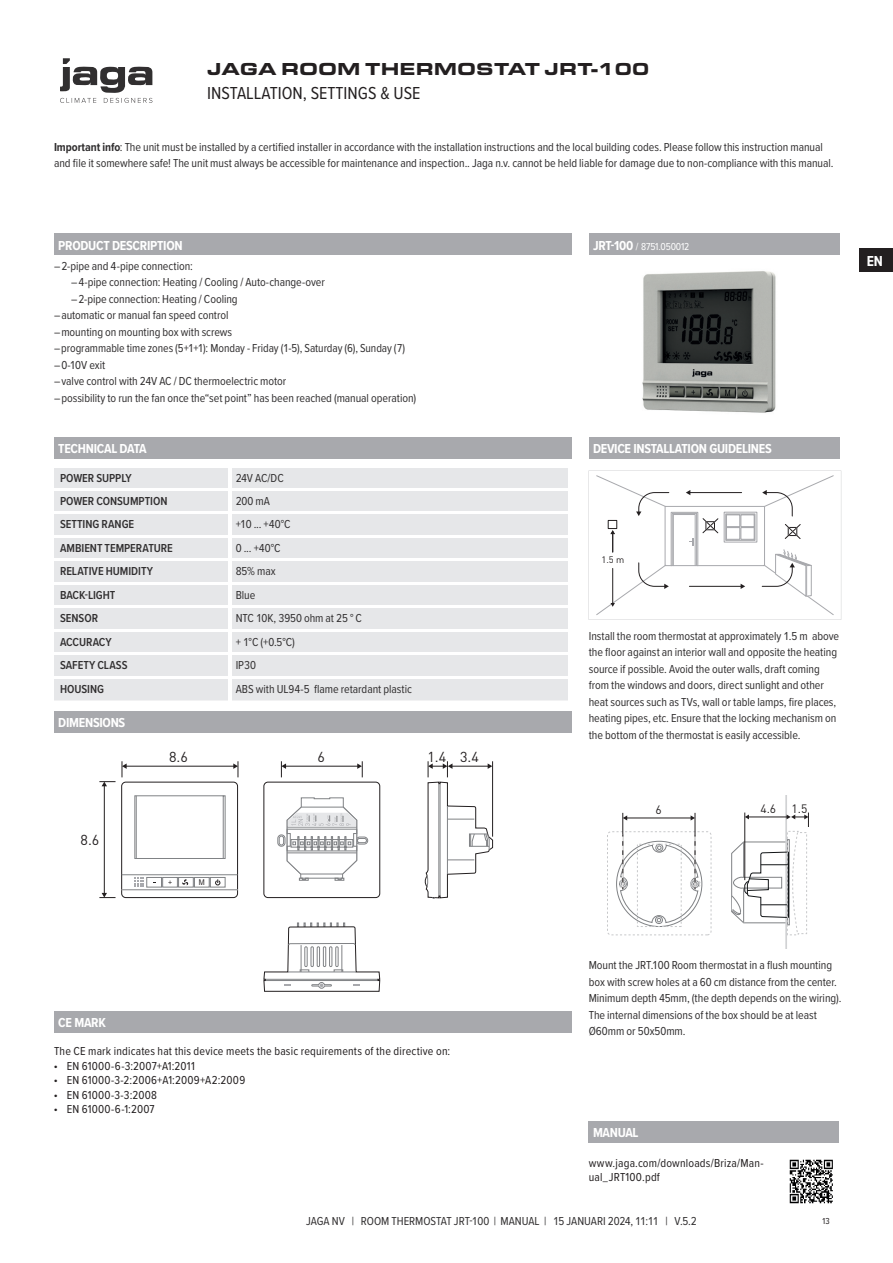
<style>
.page{position:relative;width:893px;height:1263px;background:#fff}
.page>*{position:absolute;margin:0;border:0;box-sizing:border-box;transform-origin:0 0}
.t1{font:900 18px "Eurostile Ext";color:#231f20}
.t2{font:18px "Proxima Nova Cond";color:#231f20}
.t3{font:700 15px "Proxima Nova Cond";color:#fff}
.t4{font:14.25px "DIN Pro";color:#231f20}
.t5{font:700 13.5px "Proxima Nova Cond";letter-spacing:-.02em;color:#fff}
.t6{font:12px/16.5px "Proxima Nova Cond";letter-spacing:-.005em;color:#312f30}
.t7{font:12px/14.4px "Proxima Nova Cond";letter-spacing:.015em;color:#231f20}
.t8{font:600 12px "Proxima Nova Cond";color:#312f30}
.t9{font:12px "DIN Pro";color:#231f20}
.t10{font:10.5px "Proxima Nova Cond";color:#fff}
.t11{font:9.3px "DIN Pro";color:#231f20}
.t12{font:9px "Proxima Nova Cond";color:#231f20}
.t13{font:7.95px "Arial";color:#231f20;scale:.9 1}
.s1{font-weight:700}
.s2{font-weight:700;font-size:13.5px}
.s3{font-family:"Myriad Pro"}
</style>
<div class="page">
<div style="left:859px;top:249px;width:33px;height:23px;background:#231f20"></div>
<div style="left:54px;top:234px;width:517px;height:21px;background:#a8a9ad"></div>
<div style="left:54px;top:437px;width:517px;height:21px;background:#a8a9ad"></div>
<div style="left:54px;top:711px;width:517px;height:21px;background:#a8a9ad"></div>
<div style="left:54px;top:1011px;width:517px;height:21px;background:#a8a9ad"></div>
<div style="left:588px;top:1121px;width:250px;height:22px;background:#a8a9ad"></div>
<div style="left:588px;top:234px;width:251px;height:21px;background:#a8a9ad"></div>
<div style="left:588px;top:437px;width:251px;height:21px;background:#a8a9ad"></div>
<img style="left:642px;top:271px;width:134px;height:142px">
<div style="left:54px;top:468px;width:514px;height:233px;background:#e6e7e9"></div>
<hr style="left:54px;top:488px;width:517px;height:3px;background:#fff">
<hr style="left:54px;top:511px;width:517px;height:3px;background:#fff">
<hr style="left:54px;top:535px;width:517px;height:3px;background:#fff">
<hr style="left:54px;top:558px;width:517px;height:3px;background:#fff">
<hr style="left:54px;top:582px;width:517px;height:3px;background:#fff">
<hr style="left:54px;top:605px;width:517px;height:3px;background:#fff">
<hr style="left:54px;top:629px;width:517px;height:3px;background:#fff">
<hr style="left:54px;top:652px;width:517px;height:3px;background:#fff">
<hr style="left:54px;top:676px;width:517px;height:3px;background:#fff">
<hr style="left:228px;top:468px;width:3px;height:20px;background:#fff">
<hr style="left:228px;top:491px;width:3px;height:20px;background:#fff">
<hr style="left:228px;top:514px;width:3px;height:21px;background:#fff">
<hr style="left:228px;top:538px;width:3px;height:20px;background:#fff">
<hr style="left:228px;top:561px;width:3px;height:21px;background:#fff">
<hr style="left:228px;top:585px;width:3px;height:20px;background:#fff">
<hr style="left:228px;top:608px;width:3px;height:21px;background:#fff">
<hr style="left:228px;top:632px;width:3px;height:20px;background:#fff">
<hr style="left:228px;top:655px;width:3px;height:21px;background:#fff">
<hr style="left:228px;top:679px;width:3px;height:22px;background:#fff">
<svg style="left:588px;top:471px;width:253px;height:149px"></svg>
<hr style="left:785px;top:795px;width:2px;height:153px;background:#d1d2d4">
<div style="left:607px;top:831px;width:104px;height:104px;border:1px dashed #c7c8ca;border-radius:4px"></div>
<hr style="left:626px;top:818px;width:65px;height:1px;background:#231f20">
<svg style="left:690px;top:815px;width:4px;height:6px"></svg>
<svg style="left:623px;top:815px;width:4px;height:6px"></svg>
<hr style="left:622px;top:813px;width:1px;height:76px;background:#231f20">
<hr style="left:694px;top:813px;width:1px;height:76px;background:#231f20">
<svg style="left:616px;top:834px;width:85px;height:93px"></svg>
<svg style="left:731px;top:813px;width:78px;height:123px"></svg>
<hr style="left:122px;top:889px;width:115px;height:1px;background:#808285">
<hr style="left:122px;top:875px;width:115px;height:1px;background:#808285">
<hr style="left:104px;top:786px;width:1px;height:108px;background:#231f20">
<svg style="left:99px;top:781px;width:16px;height:5px"></svg>
<svg style="left:99px;top:893px;width:16px;height:5px"></svg>
<hr style="left:126px;top:766px;width:108px;height:1px;background:#231f20">
<svg style="left:122px;top:761px;width:5px;height:16px"></svg>
<svg style="left:134px;top:761px;width:359px;height:231px"></svg>
<img style="left:789px;top:1159px;width:44px;height:45px">
<svg style="left:60px;top:58px;width:92px;height:45px"></svg>
<h1 class="t1" style="left:207px;top:63px;width:443px">JAGA ROOM THERMOSTAT JRT-100</h1>
<h1 class="t2" style="left:207px;top:86px;width:215px">INSTALLATION , SETTINGS &amp; USE</h1>
<p class="t6" style="left:54px;top:140px;width:781px"><span class="s1">Important info</span> : The unit must be installed by a certified installer in accordance with the installation instructions and the local building codes. Please follow this instruction manual and file it somewhere safe! The unit must always be accessible for maintenance and inspection. . Jaga n.v. cannot be held liable for damage due to non-compliance with this manual.</p>
<p class="t5" style="left:58px;top:241px;width:126px">PRODUCT DESCRIPTION</p>
<p class="t6" style="left:54px;top:259px;width:140px">– 2-pipe and 4-pipe connection :</p>
<p class="t6" style="left:71px;top:275px;width:255px">– 4-pipe connection : Heating / Cooling / Auto-change-over</p>
<p class="t6" style="left:71px;top:292px;width:168px">– 2-pipe connection : Heating / Cooling</p>
<p class="t6" style="left:54px;top:308px;width:176px">– automatic or manual fan speed control</p>
<p class="t6" style="left:54px;top:325px;width:180px">– mounting on mounting box with screws</p>
<p class="t6" style="left:54px;top:341px;width:352px">– programmable time zones (5+1+1): Monday - Friday (1-5), Saturday (6), Sunday (7)</p>
<p class="t6" style="left:54px;top:358px;width:53px">– 0-10V exit</p>
<p class="t6" style="left:54px;top:374px;width:234px">– valve control with 24V AC / DC thermoelectric motor</p>
<p class="t6" style="left:54px;top:391px;width:363px">– possibility to run the fan once the“set point” has been reached (manual operation)</p>
<p class="t5" style="left:58px;top:444px;width:90px">TECHNICAL DATA</p>
<p class="t8" style="left:60px;top:473px;width:73px">POWER SUPPLY</p>
<p class="t6" style="left:236px;top:470px;width:50px">24V AC/DC</p>
<p class="t8" style="left:60px;top:497px;width:109px">POWER CONSUMPTION</p>
<p class="t6" style="left:236px;top:494px;width:36px">200 mA</p>
<p class="t8" style="left:60px;top:520px;width:76px">SETTING RANGE</p>
<p class="t6" style="left:236px;top:517px;width:56px">+10 ... +40°C</p>
<p class="t8" style="left:60px;top:544px;width:114px">AMBIENT TEMPERATURE</p>
<p class="t6" style="left:236px;top:541px;width:46px">0 ... +40°C</p>
<p class="t8" style="left:60px;top:567px;width:95px">RELATIVE HUMIDITY</p>
<p class="t6" style="left:236px;top:564px;width:41px">85% max</p>
<p class="t8" style="left:60px;top:590px;width:57px">BACK-LIGHT</p>
<p class="t6" style="left:236px;top:587px;width:21px">Blue</p>
<p class="t8" style="left:60px;top:614px;width:40px">SENSOR</p>
<p class="t6" style="left:236px;top:611px;width:128px">NTC 10K, 3950 ohm at 25 ° C</p>
<p class="t8" style="left:60px;top:637px;width:53px">ACCURACY</p>
<p class="t6" style="left:236px;top:634px;width:61px">+ 1°C (+0.5°C)</p>
<p class="t8" style="left:60px;top:661px;width:69px">SAFETY CLASS</p>
<p class="t6" style="left:236px;top:658px;width:22px">IP30</p>
<p class="t8" style="left:60px;top:684px;width:46px">HOUSING</p>
<p class="t6" style="left:236px;top:681px;width:178px">ABS with UL94-5 flame retardant plastic</p>
<p class="t5" style="left:58px;top:718px;width:69px">DIMENSIONS</p>
<p class="t4" style="left:81px;top:832px;width:20px">8.6</p>
<p class="t4" style="left:169px;top:748px;width:20px">8.6</p>
<p class="t4" style="left:317px;top:748px;width:9px">6</p>
<p class="t4" style="left:427px;top:748px;width:53px">1.4 3.4</p>
<p class="t13" style="left:199px;top:878px;width:8px">M</p>
<p class="t10" style="left:593px;top:243px;width:98px"><span class="s2">JRT-100</span> / 8751.050012</p>
<p class="t5" style="left:593px;top:444px;width:180px">DEVICE INSTALLATION GUIDELINES</p>
<p class="t11" style="left:601px;top:555px;width:24px">1.5 m</p>
<p class="t6" style="left:588px;top:629px;width:252px">Install the room thermostat at approximately 1.5 m above the floor against an interior wall and opposite the heating source if possible. Avoid the outer walls, draft coming from the windows and doors, direct sunlight and other heat sources such as TVs, wall or table lamps, fire places, heating pipes, etc. Ensure that the locking mechanism on the bottom of the thermostat is easily accessible.</p>
<p class="t9" style="left:655px;top:803px;width:8px">6</p>
<p class="t9" style="left:760px;top:802px;width:17px">4.6</p>
<p class="t9" style="left:791px;top:802px;width:17px">1.5</p>
<p class="t3" style="left:866px;top:256px;width:18px">EN</p>
<p class="t5" style="left:58px;top:1018px;width:49px">CE MARK</p>
<p class="t7" style="left:54px;top:1045px;width:398px">The CE mark indicates hat this device meets the basic requirements of the directive on:</p>
<p class="t7" style="left:54px;top:1060px;width:142px"><span class="s3">•</span> EN 61000-6-3:2007+A1:2011</p>
<p class="t7" style="left:54px;top:1074px;width:193px"><span class="s3">•</span> EN 61000-3-2:2006+A1:2009+A2:2009</p>
<p class="t7" style="left:54px;top:1088px;width:104px"><span class="s3">•</span> EN 61000-3-3:2008</p>
<p class="t7" style="left:54px;top:1103px;width:102px"><span class="s3">•</span> EN 61000-6-1:2007</p>
<p class="t6" style="left:588px;top:958px;width:254px">Mount the JRT.100 Room thermostat in a flush mounting box with screw holes at a 60 cm distance from the center.<br>Minimum depth 45mm, (the depth depends on the wiring).<br>The internal dimensions of the box should be at least Ø60mm or 50x50mm.</p>
<p class="t5" style="left:593px;top:1128px;width:47px">MANUAL</p>
<p class="t7" style="left:588px;top:1157px;width:176px">www.jaga.com/downloads/Briza/Man&shy;ual_JRT100.pdf</p>
<p class="t6" style="left:306px;top:1214px;width:392px">JAGA NV | ROOM THERMOSTAT JRT-100 | MANUAL | 15 JANUARI 2024, 11:11 | V.5.2</p>
<p class="t12" style="left:822px;top:1217px;width:9px">13</p>
</div>
